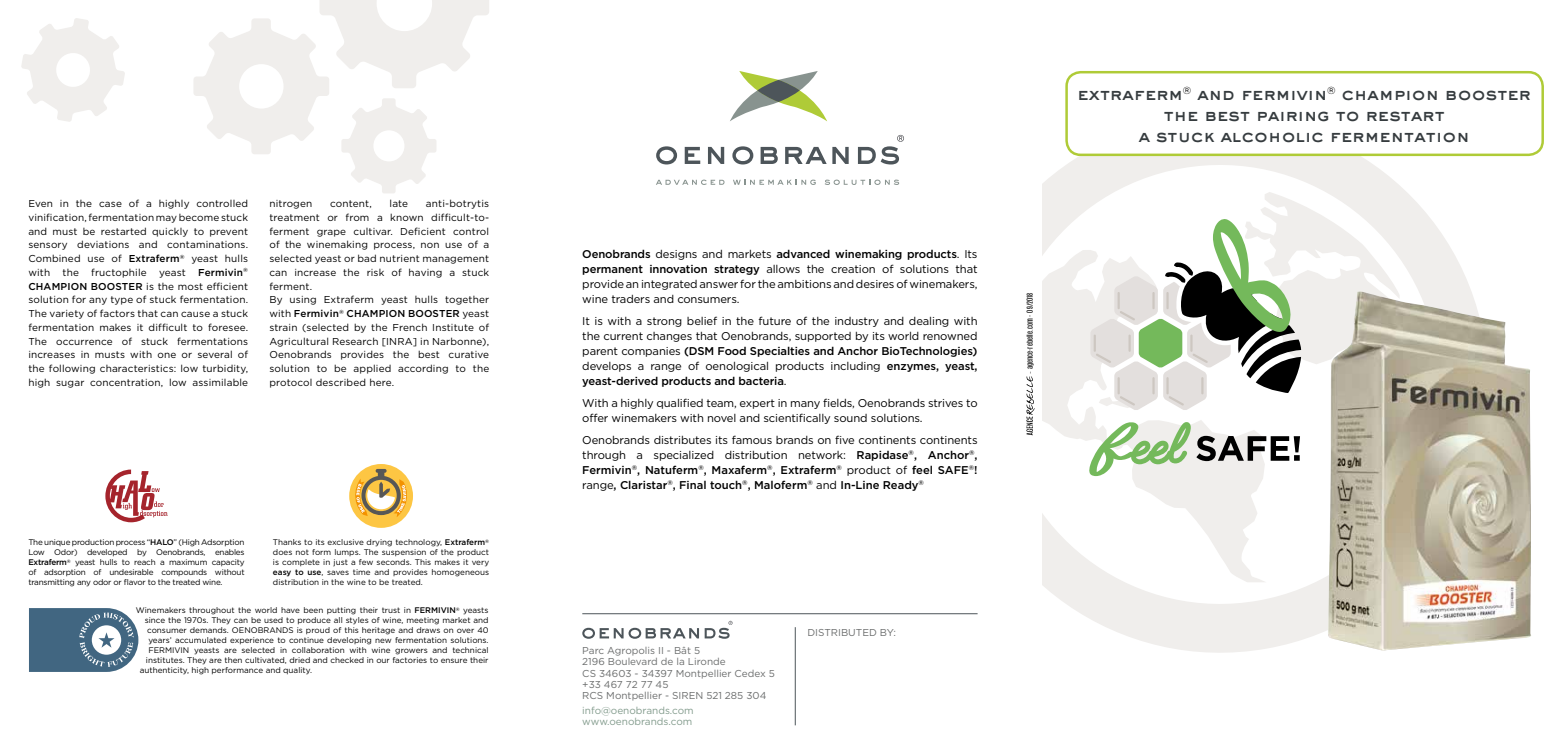
<style>
.page{position:relative;width:1567px;height:745px;background:#fff}
.page>*{position:absolute;margin:0;border:0;box-sizing:border-box;transform-origin:0 0}
.t1{font:17.5px/21.2px "AT Sackers Heavy Gothic";letter-spacing:-.03em;color:#363c3f;text-align:center}
.t2{font:11.25px/15px "Gotham HTF";letter-spacing:-.01em;color:#000;text-align:justify}
.t3{font:10px/13.8px "Gotham HTF";letter-spacing:.015em;color:#000;text-align:justify}
.t4{font:10px/11.2px "Gotham HTF";color:#6b6d6d}
.t5{font:10px/11.2px "Gotham HTF";color:#829b8c}
.t6{font:8.12px/10px "Gotham HTF";color:#000;text-align:justify}
.t7{font:6.88px "Antonio";color:#000}
.s1{font-weight:500}
.s2{font-family:"Gotham HTF";font-weight:300}
</style>
<div class="page">
<svg style="left:1042px;top:149px;width:467px;height:504px"></svg>
<svg style="left:21px;top:18px;width:104px;height:104px"></svg>
<svg style="left:193px;top:0;width:296px;height:193px"></svg>
<div style="left:1066px;top:72px;width:476px;height:83px;background:#fff;border-radius:14px"></div>
<div style="left:1065px;top:71px;width:478px;height:85px;border:2px solid #afcb37;border-radius:14px"></div>
<div style="left:349px;top:463px;width:64px;height:64px;background:#fdc643;border-radius:50%"></div>
<svg style="left:354px;top:468px;width:53px;height:49px"></svg>
<svg style="left:105px;top:469px;width:63px;height:53px"></svg>
<svg style="left:29px;top:608px;width:109px;height:63px;background:#648298"></svg>
<svg style="left:656px;top:179px;width:68px;height:6px"></svg>
<svg style="left:733px;top:179px;width:82px;height:6px"></svg>
<svg style="left:824px;top:179px;width:75px;height:6px"></svg>
<svg style="left:656px;top:146px;width:21px;height:18px"></svg>
<svg style="left:684px;top:147px;width:16px;height:17px"></svg>
<svg style="left:708px;top:147px;width:16px;height:17px"></svg>
<svg style="left:732px;top:146px;width:21px;height:18px"></svg>
<svg style="left:760px;top:147px;width:17px;height:17px"></svg>
<svg style="left:785px;top:147px;width:41px;height:17px"></svg>
<svg style="left:832px;top:147px;width:16px;height:17px"></svg>
<svg style="left:730px;top:71px;width:97px;height:50px"></svg>
<svg style="left:857px;top:135px;width:47px;height:29px"></svg>
<svg style="left:757px;top:80px;width:42px;height:22px"></svg>
<svg style="left:1026px;top:376px;width:8px;height:59px"></svg>
<hr style="left:582px;top:613px;width:395px;height:1px;background:#4d555a">
<svg style="left:582px;top:620px;width:150px;height:18px"></svg>
<hr style="left:795px;top:626px;width:1px;height:98px;background:#4d555a">
<img style="left:1327px;top:291px;width:204px;height:359px">
<svg style="left:1088px;top:192px;width:326px;height:284px"></svg>
<p class="t3" style="left:28px;top:196px;width:221px">Even in the case of a highly controlled vinification, fermentation may become stuck and must be restarted quickly to prevent sensory deviations and contaminations.<br>Combined use of <span class="s1">Extraferm</span><sup>®</sup> yeast hulls with the fructophile yeast <span class="s1">Fermivin</span><sup>® </sup><span class="s1">CHAMPION BOOSTER</span> is the most efficient solution for any type of stuck fermentation.<br>The variety of factors that can cause a stuck fermentation makes it difficult to foresee.<br>The occurrence of stuck fermentations increases in musts with one or several of the following characteristics: low turbidity, high sugar concentration, low assimilable</p>
<p class="t3" style="left:269px;top:196px;width:44px">nitrogen</p>
<p class="t3" style="left:330px;top:196px;width:43px">content,</p>
<p class="t3" style="left:389px;top:196px;width:20px">late</p>
<p class="t3" style="left:269px;top:196px;width:221px;text-align:left;text-indent:156px">anti-botrytis treatment or from a known difficult-to&shy;ferment grape cultivar. Deficient control of the winemaking process, non use of a selected yeast or bad nutrient management can increase the risk of having a stuck ferment.<br>By using Extraferm yeast hulls together with <span class="s1">Fermivin</span><sup>®</sup> <span class="s1">CHAMPION BOOSTER</span> yeast strain (selected by the French Institute of Agricultural Research [INRA] in Narbonne), Oenobrands provides the best curative solution to be applied according to the protocol described here.</p>
<p class="t6" style="left:273px;top:537px;width:218px">Thanks to its exclusive drying technology, <span class="s1">Extraferm</span><sup>® </sup>does not form lumps. The suspension of the product is complete in just a few seconds. This makes it very <span class="s1">easy to use</span>, saves time and provides homogeneous distribution in the wine to be treated.</p>
<p class="t6" style="left:28px;top:537px;width:218px">The unique production process “<span class="s1">HALO</span>” (High Adsorption Low Odor) developed by Oenobrands, enables <span class="s1">Extraferm</span><sup>®</sup> yeast hulls to reach a maximum capacity of adsorption of undesirable compounds without transmitting any odor or flavor to the treated wine.</p>
<p class="t6" style="left:136px;top:605px;width:354px">Winemakers throughout the world have been putting their trust in <span class="s1">FERMIVIN</span><sup>®</sup> yeasts</p>
<p class="t6" style="left:145px;top:615px;width:345px">since the 1970s. They can be used to produce all styles of wine, meeting market and</p>
<p class="t6" style="left:147px;top:625px;width:343px">consumer demands. OENOBRANDS is proud of this heritage and draws on over 40</p>
<p class="t6" style="left:148px;top:635px;width:342px">years’ accumulated experience to continue developing new fermentation solutions.</p>
<p class="t6" style="left:148px;top:645px;width:342px">FERMIVIN yeasts are selected in collaboration with wine growers and technical</p>
<p class="t6" style="left:146px;top:655px;width:344px">institutes. They are then cultivated, dried and checked in our factories to ensure their</p>
<p class="t6" style="left:140px;top:665px;width:174px">authenticity, high performance and quality.</p>
<p class="t2" style="left:582px;top:246px;width:397px"><span class="s1">Oenobrands</span> designs and markets <span class="s1">advanced winemaking products</span>. Its <span class="s1">permanent innovation strategy</span> allows the creation of solutions that provide an integrated answer for the ambitions and desires of winemakers, wine traders and consumers.</p>
<p class="t2" style="left:582px;top:313px;width:397px">It is with a strong belief in the future of the industry and dealing with the current changes that Oenobrands, supported by its world renowned parent companies <span class="s1">(DSM Food Specialties and Anchor BioTechnologies) </span>develops a range of oenological products including <span class="s1">enzymes, yeast, yeast-derived products and bacteria</span>.</p>
<p class="t2" style="left:582px;top:395px;width:397px">With a highly qualified team, expert in many fields, Oenobrands strives to offer winemakers with novel and scientifically sound solutions.</p>
<p class="t2" style="left:582px;top:432px;width:397px">Oenobrands distributes its famous brands on five continents continents through a specialized distribution network: <span class="s1">Rapidase</span><sup>®</sup><span class="s1">, Anchor</span><sup>®</sup><span class="s1">, Fermivin</span><sup>®</sup><span class="s1">, Natuferm</span><sup>®</sup><span class="s1">, Maxaferm</span><sup>®</sup><span class="s1">, Extraferm</span><sup>®</sup> product of <span class="s1">feel SAFE</span><sup>®</sup><span class="s1">! </span>range<span class="s1">, Claristar</span><sup>®</sup><span class="s1">, Final touch</span><sup>®</sup><span class="s1">, Maloferm</span><sup>®</sup> and <span class="s1">In-Line Ready</span><sup>®</sup></p>
<h1 class="t1" style="left:1077px;top:82px;width:455px">extraferm<sup>®</sup> and fermivin<sup>®</sup> champion booster the best pairing to restart<br>a stuck alcoholic fermentation</h1>
<p class="t7" style="left:1024px;top:374px;width:83px;rotate:-90deg"><span class="s2">-</span> agence-rebelle.com - 09/2018</p>
<p class="t4" style="left:582px;top:644px;width:194px">Parc Agropolis II - Bât 5<br>2196 Boulevard de la Lironde<br>CS 34603 - 34397 Montpellier Cedex 5 +33 467 72 77 45<br>RCS Montpellier - SIREN 521 285 304</p>
<p class="t5" style="left:582px;top:704px;width:113px">info@oenobrands.com www.oenobrands.com</p>
<p class="t4" style="left:807px;top:626px;width:90px">DISTRIBUTED BY:</p>
</div>
